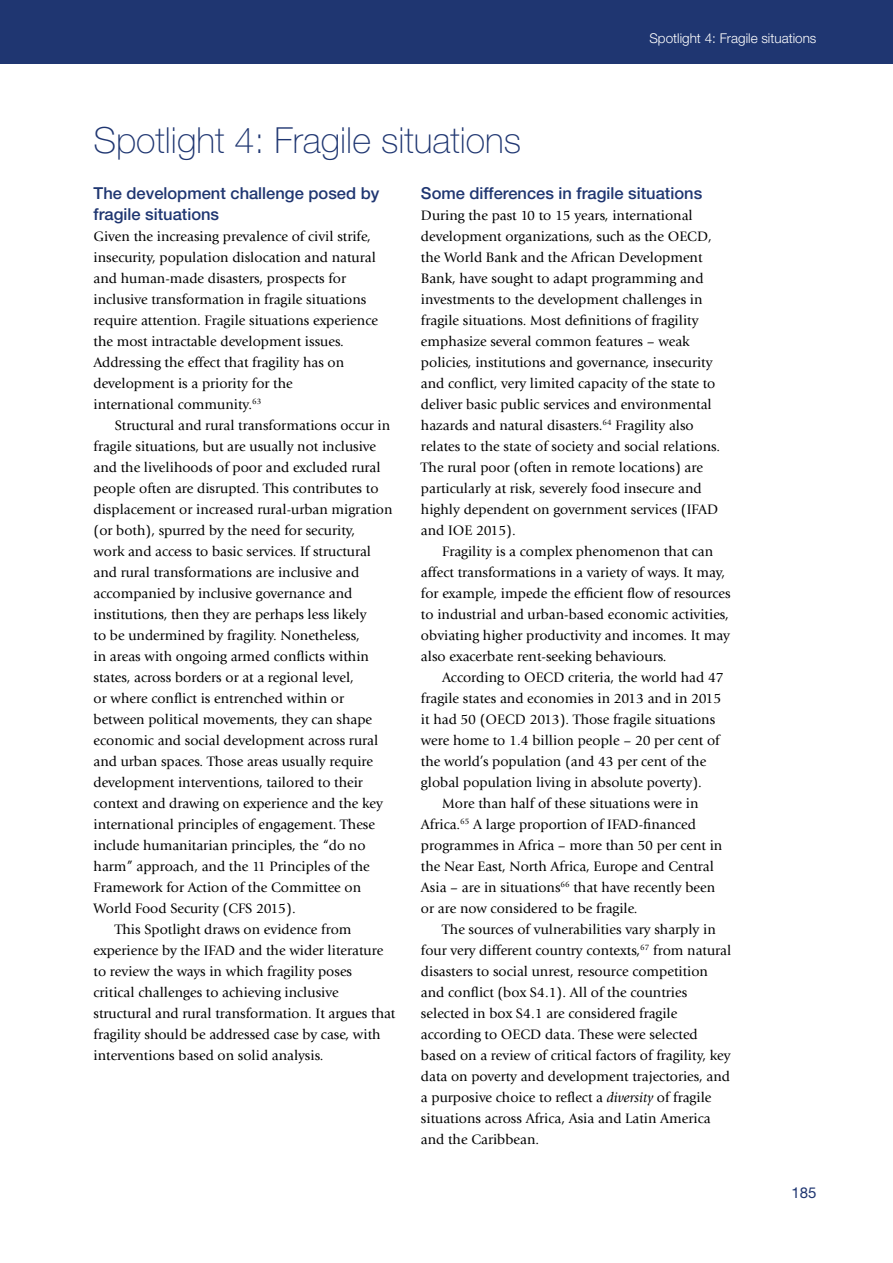
<style>
.page{position:relative;width:893px;height:1263px;background:#fff}
.page>*{position:absolute;margin:0;border:0;box-sizing:border-box;transform-origin:0 0}
.t1{font:100 36px "Helvetica Neue LT Std";color:#1f3671}
.t2{font:500 16.5px/21px "Helvetica Neue LT Std";color:#1f3671}
.t3{font:15px "Helvetica Neue LT Std";color:#1f3671}
.t4{font:14.25px/21px "Giovanni Std";color:#000}
.t5{font:300 13.5px "Helvetica Neue LT Std";color:#fff}
.s1{font-style:italic}
</style>
<div class="page">
<div style="left:0;top:0;width:893px;height:63px;background:#1f3671"></div>
<p class="t5" style="left:649px;top:30px;width:169px">Spotlight 4: Fragile situations</p>
<h1 class="t1" style="left:94px;top:120px;width:429px">Spotlight 4: Fragile situations</h1>
<p class="t2" style="left:94px;top:182px;width:287px">The development challenge posed by fragile situations</p>
<p class="t4" style="left:94px;top:226px;width:286px">Given the increasing prevalence of civil strife, insecurity, population dislocation and natural and human-made disasters, prospects for inclusive transformation in fragile situations require attention. Fragile situations experience the most intractable development issues.<br>Addressing the effect that fragility has on development is a priority for the<br>international community.<sup>63</sup></p>
<p class="t4" style="left:115px;top:415px;width:277px">Structural and rural transformations occur in</p>
<p class="t4" style="left:94px;top:436px;width:284px">fragile situations, but are usually not inclusive</p>
<p class="t4" style="left:94px;top:457px;width:289px">and the livelihoods of poor and excluded rural</p>
<p class="t4" style="left:94px;top:478px;width:286px">people often are disrupted. This contributes to</p>
<p class="t4" style="left:94px;top:499px;width:300px">displacement or increased rural-urban migration</p>
<p class="t4" style="left:94px;top:520px;width:263px">(or both), spurred by the need for security,</p>
<p class="t4" style="left:94px;top:541px;width:279px">work and access to basic services. If structural</p>
<p class="t4" style="left:94px;top:562px;width:267px">and rural transformations are inclusive and</p>
<p class="t4" style="left:94px;top:583px;width:260px">accompanied by inclusive governance and</p>
<p class="t4" style="left:94px;top:604px;width:275px">institutions, then they are perhaps less likely</p>
<p class="t4" style="left:94px;top:625px;width:268px">to be undermined by fragility. Nonetheless,</p>
<p class="t4" style="left:94px;top:646px;width:277px">in areas with ongoing armed conflicts within</p>
<p class="t4" style="left:94px;top:667px;width:262px">states, across borders or at a regional level,</p>
<p class="t4" style="left:94px;top:688px;width:252px">or where conflict is entrenched within or</p>
<p class="t4" style="left:94px;top:709px;width:280px">between political movements, they can shape</p>
<p class="t4" style="left:94px;top:730px;width:286px">economic and social development across rural</p>
<p class="t4" style="left:94px;top:751px;width:281px">and urban spaces. Those areas usually require</p>
<p class="t4" style="left:94px;top:772px;width:271px">development interventions, tailored to their</p>
<p class="t4" style="left:94px;top:793px;width:291px">context and drawing on experience and the key</p>
<p class="t4" style="left:94px;top:814px;width:283px">international principles of engagement. These</p>
<p class="t4" style="left:94px;top:835px;width:274px">include humanitarian principles, the “do no</p>
<p class="t4" style="left:94px;top:856px;width:278px">harm” approach, and the 11 Principles of the</p>
<p class="t4" style="left:94px;top:877px;width:269px">Framework for Action of the Committee on</p>
<p class="t4" style="left:94px;top:898px;width:204px">World Food Security (CFS 2015).</p>
<p class="t4" style="left:115px;top:919px;width:238px">This Spotlight draws on evidence from</p>
<p class="t4" style="left:94px;top:940px;width:291px">experience by the IFAD and the wider literature</p>
<p class="t4" style="left:94px;top:961px;width:260px">to review the ways in which fragility poses</p>
<p class="t4" style="left:94px;top:982px;width:247px">critical challenges to achieving inclusive</p>
<p class="t4" style="left:94px;top:1003px;width:303px">structural and rural transformation. It argues that</p>
<p class="t4" style="left:94px;top:1024px;width:289px">fragility should be addressed case by case, with</p>
<p class="t4" style="left:94px;top:1045px;width:232px">interventions based on solid analysis.</p>
<p class="t2" style="left:421px;top:182px;width:283px">Some differences in fragile situations</p>
<p class="t4" style="left:421px;top:205px;width:301px">During the past 10 to 15 years, international development organizations, such as the OECD, the World Bank and the African Development Bank, have sought to adapt programming and investments to the development challenges in fragile situations. Most definitions of fragility emphasize several common features – weak policies, institutions and governance, insecurity and conflict, very limited capacity of the state to deliver basic public services and environmental hazards and natural disasters.<sup>64</sup> Fragility also relates to the state of society and social relations.<br>The rural poor (often in remote locations) are particularly at risk, severely food insecure and highly dependent on government services (IFAD and IOE 2015).</p>
<p class="t4" style="left:421px;top:541px;width:311px;text-indent:21px">Fragility is a complex phenomenon that can affect transformations in a variety of ways. It may, for example, impede the efficient flow of resources to industrial and urban-based economic activities, obviating higher productivity and incomes. It may also exacerbate rent-seeking behaviours.</p>
<p class="t4" style="left:442px;top:667px;width:283px">According to OECD criteria, the world had 47</p>
<p class="t4" style="left:421px;top:688px;width:302px">fragile states and economies in 2013 and in 2015</p>
<p class="t4" style="left:421px;top:709px;width:296px">it had 50 (OECD 2013). Those fragile situations</p>
<p class="t4" style="left:421px;top:730px;width:300px">were home to 1.4 billion people – 20 per cent of</p>
<p class="t4" style="left:421px;top:751px;width:287px">the world’s population (and 43 per cent of the</p>
<p class="t4" style="left:421px;top:772px;width:282px">global population living in absolute poverty).</p>
<p class="t4" style="left:442px;top:793px;width:258px">More than half of these situations were in</p>
<p class="t4" style="left:421px;top:814px;width:276px">Africa.<sup>65</sup> A large proportion of IFAD-financed</p>
<p class="t4" style="left:421px;top:835px;width:303px">programmes in Africa – more than 50 per cent in</p>
<p class="t4" style="left:421px;top:856px;width:294px">the Near East, North Africa, Europe and Central</p>
<p class="t4" style="left:421px;top:877px;width:296px">Asia – are in situations<sup>66</sup> that have recently been</p>
<p class="t4" style="left:421px;top:898px;width:218px">or are now considered to be fragile.</p>
<p class="t4" style="left:442px;top:919px;width:275px">The sources of vulnerabilities vary sharply in</p>
<p class="t4" style="left:421px;top:940px;width:312px">four very different country contexts,<sup>67</sup> from natural</p>
<p class="t4" style="left:421px;top:961px;width:289px">disasters to social unrest, resource competition</p>
<p class="t4" style="left:421px;top:982px;width:268px">and conflict (box S4.1). All of the countries</p>
<p class="t4" style="left:421px;top:1003px;width:258px">selected in box S4.1 are considered fragile</p>
<p class="t4" style="left:421px;top:1024px;width:278px">according to OECD data. These were selected</p>
<p class="t4" style="left:421px;top:1045px;width:311px">based on a review of critical factors of fragility, key</p>
<p class="t4" style="left:421px;top:1066px;width:310px">data on poverty and development trajectories, and</p>
<p class="t4" style="left:421px;top:1087px;width:292px">a purposive choice to reflect a <span class="s1">diversity</span> of fragile</p>
<p class="t4" style="left:421px;top:1108px;width:291px">situations across Africa, Asia and Latin America</p>
<p class="t4" style="left:421px;top:1129px;width:120px">and the Caribbean.</p>
<p class="t3" style="left:791px;top:1184px;width:27px">185</p>
</div>
